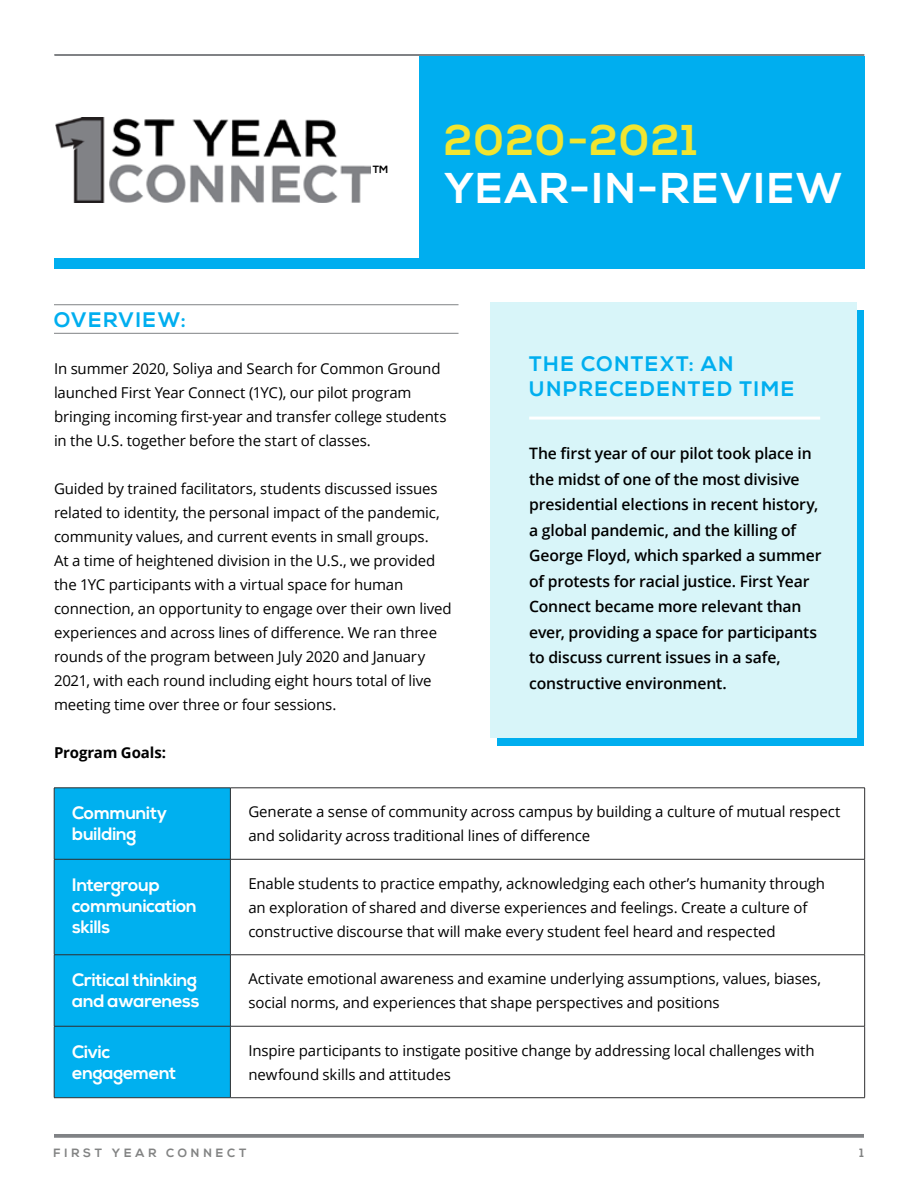
<style>
.page{position:relative;width:918px;height:1188px;background:#fff}
.page>*{position:absolute;margin:0;border:0;box-sizing:border-box;transform-origin:0 0}
.t1{font:700 43.05px "Nexa";letter-spacing:.045em;color:#fff}
.t2{font:700 43.05px "Nexa";letter-spacing:.04em;color:#f2e530}
.t3{font:700 21px/25.5px "Nexa";letter-spacing:.075em;color:#00aeef}
.t4{font:700 18px/21px "Nexa";letter-spacing:-.015em;color:#fff}
.t5{font:600 15.75px/25.5px "Open Sans";letter-spacing:-.01em;color:#000}
.t6{font:15px/24px "Open Sans";letter-spacing:-.01em;color:#000}
.t7{font:700 15px "Open Sans";letter-spacing:-.01em;color:#000}
.t8{font:700 12px "Nexa";letter-spacing:.32em;color:#828383}
.t9{font:700 10.5px "Nexa";color:#000}
</style>
<div class="page">
<hr style="left:54px;top:1134px;width:810px;height:3px;background:#808285">
<hr style="left:54px;top:1135px;width:810px;height:3px;background:#808285">
<div style="left:55px;top:789px;width:175px;height:308px;background:#00b0ef"></div>
<hr style="left:230px;top:788px;width:635px;height:1px;background:#2e2e2f">
<hr style="left:864px;top:788px;width:1px;height:71px;background:#2e2e2f">
<hr style="left:864px;top:859px;width:1px;height:96px;background:#2e2e2f">
<hr style="left:864px;top:955px;width:1px;height:71px;background:#2e2e2f">
<hr style="left:864px;top:1026px;width:1px;height:72px;background:#2e2e2f">
<hr style="left:231px;top:859px;width:634px;height:1px;background:#2e2e2f">
<hr style="left:231px;top:955px;width:634px;height:1px;background:#2e2e2f">
<hr style="left:231px;top:1026px;width:634px;height:1px;background:#2e2e2f">
<hr style="left:231px;top:1097px;width:634px;height:1px;background:#2e2e2f">
<hr style="left:54px;top:788px;width:176px;height:1px;background:#2e2e2f">
<hr style="left:54px;top:788px;width:1px;height:71px;background:#2e2e2f">
<hr style="left:230px;top:788px;width:1px;height:71px;background:#2e2e2f">
<hr style="left:54px;top:859px;width:177px;height:1px;background:#2e2e2f">
<hr style="left:54px;top:859px;width:1px;height:96px;background:#2e2e2f">
<hr style="left:230px;top:859px;width:1px;height:96px;background:#2e2e2f">
<hr style="left:54px;top:955px;width:177px;height:1px;background:#2e2e2f">
<hr style="left:54px;top:955px;width:1px;height:71px;background:#2e2e2f">
<hr style="left:230px;top:955px;width:1px;height:71px;background:#2e2e2f">
<hr style="left:54px;top:1026px;width:177px;height:1px;background:#2e2e2f">
<hr style="left:54px;top:1026px;width:1px;height:72px;background:#2e2e2f">
<hr style="left:230px;top:1026px;width:1px;height:72px;background:#2e2e2f">
<hr style="left:54px;top:1097px;width:177px;height:1px;background:#2e2e2f">
<hr style="left:54px;top:333px;width:405px;height:1px;background:#808285">
<hr style="left:54px;top:304px;width:405px;height:1px;background:#808285">
<div style="left:54px;top:56px;width:810px;height:212px;background:#00aeef"></div>
<div style="left:52px;top:54px;width:366px;height:204px;background:#fff"></div>
<img style="left:56px;top:118px;width:314px;height:85px">
<div style="left:54px;top:54px;width:810px;height:2px;border:2px solid #808285"></div>
<div style="left:498px;top:310px;width:366px;height:436px;background:#00aeef"></div>
<div style="left:490px;top:302px;width:367px;height:436px;background:#d8f5f9"></div>
<hr style="left:529px;top:417px;width:291px;height:3px;background:#fff">
<h2 class="t3" style="left:54px;top:307px;width:133px">OVERVIEW:</h2>
<p class="t9" style="left:373px;top:164px;width:17px">TM</p>
<h1 class="t2" style="left:444px;top:116px;width:255px">2020-2021</h1>
<h1 class="t1" style="left:444px;top:163px;width:400px">YEAR-IN-REVIEW</h1>
<p class="t6" style="left:54px;top:356px;width:394px">In summer 2020, Soliya and Search for Common Ground launched First Year Connect (1YC), our pilot program bringing incoming first-year and transfer college students in the U.S. together before the start of classes.</p>
<p class="t6" style="left:54px;top:476px;width:399px">Guided by trained facilitators, students discussed issues related to identity, the personal impact of the pandemic, community values, and current events in small groups.<br>At a time of heightened division in the U.S., we provided the 1YC participants with a virtual space for human connection, an opportunity to engage over their own lived experiences and across lines of difference. We ran three rounds of the program between July 2020 and January 2021, with each round including eight hours total of live meeting time over three or four sessions.</p>
<p class="t7" style="left:54px;top:742px;width:113px">Program Goals:</p>
<h2 class="t3" style="left:529px;top:351px;width:266px">THE CONTEXT: AN<br>UNPRECEDENTED TIME</h2>
<p class="t5" style="left:529px;top:440px;width:294px">The first year of our pilot took place in the midst of one of the most divisive presidential elections in recent history, a global pandemic, and the killing of George Floyd, which sparked a summer of protests for racial justice. First Year Connect became more relevant than ever, providing a space for participants to discuss current issues in a safe, constructive environment.</p>
<p class="t4" style="left:72px;top:803px;width:97px">Community building</p>
<p class="t6" style="left:248px;top:799px;width:594px">Generate a sense of community across campus by building a culture of mutual respect and solidarity across traditional lines of difference</p>
<p class="t4" style="left:72px;top:875px;width:126px">Intergroup communication skills</p>
<p class="t6" style="left:248px;top:871px;width:578px">Enable students to practice empathy, acknowledging each other’s humanity through an exploration of shared and diverse experiences and feelings. Create a culture of constructive discourse that will make every student feel heard and respected</p>
<p class="t4" style="left:72px;top:970px;width:129px">Critical thinking and awareness</p>
<p class="t6" style="left:248px;top:966px;width:574px">Activate emotional awareness and examine underlying assumptions, values, biases, social norms, and experiences that shape perspectives and positions</p>
<p class="t4" style="left:72px;top:1042px;width:106px">Civic engagement</p>
<p class="t6" style="left:248px;top:1038px;width:568px">Inspire participants to instigate positive change by addressing local challenges with newfound skills and attitudes</p>
<p class="t8" style="left:53px;top:1145px;width:195px">FIRST YEAR CONNECT</p>
<p class="t8" style="left:860px;top:1145px;width:6px">1</p>
</div>
